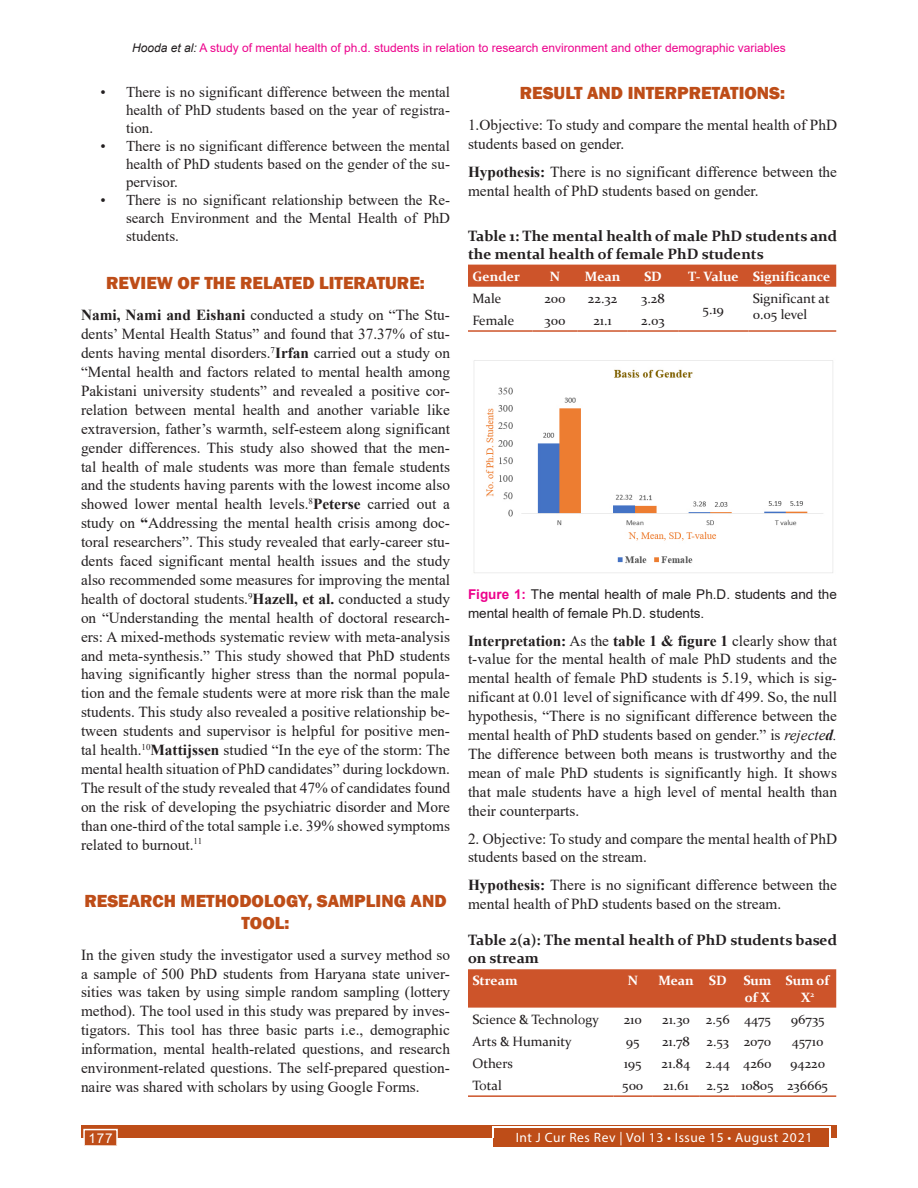
<style>
.page{position:relative;width:918px;height:1188px;background:#fff}
.page>*{position:absolute;margin:0;border:0;box-sizing:border-box;transform-origin:0 0}
.Head_1{font:800 18px/21.6px "Franklin Gothic";color:#be4d18;text-align:center}
.Text{font:15.3px/18.9px "Times New Roman";color:#231f20}
.Number_list{font:15px/18px "Times New Roman";color:#231f20;text-align:justify}
.Table_caption{font:700 15px/18px "Constantia";color:#231f20}
.Table_text{font:13.5px/16.2px "Constantia";color:#231f20}
.Figure_caption{font:13.5px/18.9px "Arial";color:#231f20}
.Table_text-2{font:700 13.5px/16.2px "Constantia";color:#fff}
.t1{font:13.5px "Myriad Pro";letter-spacing:.04em;color:#fff}
.t2{font:13.5px "Arial";color:#fff}
.t3{font:12px "Arial";color:#ed028c}
.s1{font-style:italic;color:#231f20}
.s2{font-weight:700}
.s3{font-weight:700;color:#ed028c}
.s4{font-style:italic}
.s5{font-weight:700;font-style:italic}
</style>
<div class="page">
<div style="left:81px;top:1125px;width:756px;height:13px;background:#be4d18"></div>
<div style="left:494px;top:1128px;width:335px;height:19px;background:#be4d18"></div>
<hr style="left:492px;top:1127px;width:338px;height:1px;background:#fff">
<svg style="left:492px;top:1128px;width:2px;height:10px"></svg>
<svg style="left:829px;top:1127px;width:2px;height:11px"></svg>
<div style="left:83px;top:1129px;width:35px;height:17px;background:#be4d18;border:2px solid #fff"></div>
<div style="left:468px;top:265px;width:368px;height:22px;background:#cd542a"></div>
<hr style="left:468px;top:330px;width:64px;height:2px;background:#cd542a">
<hr style="left:532px;top:330px;width:45px;height:2px;background:#cd542a">
<hr style="left:577px;top:330px;width:51px;height:2px;background:#cd542a">
<hr style="left:628px;top:330px;width:50px;height:2px;background:#cd542a">
<hr style="left:678px;top:330px;width:70px;height:2px;background:#cd542a">
<hr style="left:748px;top:330px;width:88px;height:2px;background:#cd542a">
<img style="left:473px;top:360px;width:360px;height:213px">
<div style="left:468px;top:969px;width:368px;height:39px;background:#cd542a"></div>
<hr style="left:468px;top:1095px;width:145px;height:2px;background:#cd542a">
<hr style="left:613px;top:1095px;width:39px;height:2px;background:#cd542a">
<hr style="left:652px;top:1095px;width:48px;height:2px;background:#cd542a">
<hr style="left:700px;top:1095px;width:36px;height:2px;background:#cd542a">
<hr style="left:736px;top:1095px;width:43px;height:2px;background:#cd542a">
<hr style="left:779px;top:1095px;width:57px;height:2px;background:#cd542a">
<p class="t3" style="left:132px;top:39px;width:655px"><span class="s1">Hooda et al:</span> A study of mental health of ph.d. students in relation to research environment and other demographic variables</p>
<p class="Number_list" style="left:126px;top:82px;width:326px;text-indent:-26px">• There is no significant difference between the mental health of PhD students based on the year of registra&shy;tion.</p>
<p class="Number_list" style="left:126px;top:136px;width:326px;text-indent:-26px">• There is no significant difference between the mental health of PhD students based on the gender of the su&shy;pervisor.</p>
<p class="Number_list" style="left:126px;top:190px;width:326px;text-indent:-26px">• There is no significant relationship between the Re&shy;search Environment and the Mental Health of PhD students.</p>
<p class="Head_1" style="left:106px;top:273px;width:320px">REVIEW OF THE RELATED LITERATURE:</p>
<p class="Text" style="left:81px;top:305px;width:371px;text-align:justify"><span class="s2">Nami, Nami and Eishani</span> conducted a study on “The Stu&shy;dents’ Mental Health Status” and found that 37.37% of stu&shy;dents having mental disorders.<sup>7</sup><span class="s2">Irfan</span> carried out a study on “Mental health and factors related to mental health among Pakistani university students” and revealed a positive cor&shy;relation between mental health and another variable like extraversion, father’s warmth, self-esteem along significant gender differences. This study also showed that the men&shy;tal health of male students was more than female students and the students having parents with the lowest income also showed lower mental health levels.<sup>8</sup><span class="s2">Peterse</span> carried out a study on <span class="s2">“</span>Addressing the mental health crisis among doc&shy;toral researchers”. This study revealed that early-career stu&shy;dents faced significant mental health issues and the study also recommended some measures for improving the mental health of doctoral students.<sup>9</sup><span class="s2">Hazell, et al.</span> conducted a study on “Understanding the mental health of doctoral research&shy;ers: A mixed-methods systematic review with meta-analysis and meta-synthesis.” This study showed that PhD students having significantly higher stress than the normal popula&shy;tion and the female students were at more risk than the male students. This study also revealed a positive relationship be&shy;tween students and supervisor is helpful for positive men&shy;tal health.<sup>10</sup><span class="s2">Mattijssen</span> studied “In the eye of the storm: The mental health situation of PhD candidates” during lockdown.<br>The result of the study revealed that 47% of candidates found on the risk of developing the psychiatric disorder and More than one-third of the total sample i.e. 39% showed symptoms related to burnout.<sup>11</sup></p>
<p class="Head_1" style="left:520px;top:82px;width:267px">RESULT AND INTERPRETATIONS:</p>
<p class="Text" style="left:468px;top:115px;width:371px">1.Objective: To study and compare the mental health of PhD students based on gender.</p>
<p class="Text" style="left:468px;top:162px;width:371px"><span class="s2">Hypothesis:</span> There is no significant difference between the mental health of PhD students based on gender.</p>
<p class="Table_caption" style="left:468px;top:226px;width:370px">Table 1: The mental health of male PhD students and the mental health of female PhD students</p>
<p class="Table_text-2" style="left:472px;top:267px;width:49px">Gender</p>
<p class="Table_text-2" style="left:550px;top:267px;width:12px">N</p>
<p class="Table_text-2" style="left:585px;top:267px;width:37px">Mean</p>
<p class="Table_text-2" style="left:644px;top:267px;width:19px">SD</p>
<p class="Table_text-2" style="left:688px;top:267px;width:52px">T- Value</p>
<p class="Table_text-2" style="left:753px;top:267px;width:79px">Significance</p>
<p class="Table_text" style="left:472px;top:290px;width:30px">Male</p>
<p class="Table_text" style="left:544px;top:290px;width:23px">200</p>
<p class="Table_text" style="left:588px;top:290px;width:31px">22.32</p>
<p class="Table_text" style="left:641px;top:290px;width:25px">3.28</p>
<p class="Table_text" style="left:703px;top:301px;width:23px">5.19</p>
<p class="Table_text" style="left:753px;top:290px;width:78px">Significant at<br>0.05 level</p>
<p class="Table_text" style="left:472px;top:312px;width:43px">Female</p>
<p class="Table_text" style="left:545px;top:312px;width:22px">300</p>
<p class="Table_text" style="left:593px;top:312px;width:20px">21.1</p>
<p class="Table_text" style="left:641px;top:312px;width:25px">2.03</p>
<p class="Figure_caption" style="left:468px;top:585px;width:370px"><span class="s3">Figure 1:</span> The mental health of male Ph.D. students and the mental health of female Ph.D. students.</p>
<p class="Text" style="left:468px;top:631px;width:371px;text-align:justify"><span class="s2">Interpretation:</span> As the <span class="s2">table 1 &amp; figure 1</span> clearly show that t-value for the mental health of male PhD students and the mental health of female PhD students is 5.19, which is sig&shy;nificant at 0.01 level of significance with df 499. So, the null hypothesis, “There is no significant difference between the mental health of PhD students based on gender.” is <span class="s4">rejecte</span><span class="s5">d</span><span class="s4">.<br></span>The difference between both means is trustworthy and the mean of male PhD students is significantly high. It shows that male students have a high level of mental health than their counterparts.</p>
<p class="Text" style="left:468px;top:829px;width:371px">2. Objective: To study and compare the mental health of PhD students based on the stream.</p>
<p class="Text" style="left:468px;top:875px;width:371px"><span class="s2">Hypothesis:</span> There is no significant difference between the mental health of PhD students based on the stream.</p>
<p class="Table_caption" style="left:468px;top:930px;width:371px">Table 2(a): The mental health of PhD students based on stream</p>
<p class="Table_text-2" style="left:472px;top:972px;width:47px">Stream</p>
<p class="Table_text-2" style="left:628px;top:972px;width:12px">N</p>
<p class="Table_text-2" style="left:658px;top:972px;width:37px">Mean</p>
<p class="Table_text-2" style="left:709px;top:972px;width:19px">SD</p>
<p class="Table_text-2" style="left:743px;top:972px;width:30px">Sum of X</p>
<p class="Table_text-2" style="left:786px;top:972px;width:45px;text-align:center">Sum of<br>X<sup>2</sup></p>
<p class="Table_text" style="left:472px;top:1010px;width:128px">Science &amp; Technology</p>
<p class="Table_text" style="left:624px;top:1010px;width:20px">210</p>
<p class="Table_text" style="left:662px;top:1010px;width:29px">21.30</p>
<p class="Table_text" style="left:706px;top:1010px;width:25px">2.56</p>
<p class="Table_text" style="left:744px;top:1010px;width:28px">4475</p>
<p class="Table_text" style="left:791px;top:1010px;width:35px">96735</p>
<p class="Table_text" style="left:472px;top:1033px;width:101px">Arts &amp; Humanity</p>
<p class="Table_text" style="left:626px;top:1033px;width:15px">95</p>
<p class="Table_text" style="left:662px;top:1033px;width:29px">21.78</p>
<p class="Table_text" style="left:707px;top:1033px;width:24px">2.53</p>
<p class="Table_text" style="left:744px;top:1033px;width:29px">2070</p>
<p class="Table_text" style="left:792px;top:1033px;width:33px">45710</p>
<p class="Table_text" style="left:472px;top:1055px;width:42px">Others</p>
<p class="Table_text" style="left:624px;top:1055px;width:19px">195</p>
<p class="Table_text" style="left:662px;top:1055px;width:30px">21.84</p>
<p class="Table_text" style="left:706px;top:1055px;width:26px">2.44</p>
<p class="Table_text" style="left:743px;top:1055px;width:30px">4260</p>
<p class="Table_text" style="left:790px;top:1055px;width:36px">94220</p>
<p class="Table_text" style="left:472px;top:1077px;width:31px">Total</p>
<p class="Table_text" style="left:622px;top:1077px;width:22px">500</p>
<p class="Table_text" style="left:663px;top:1077px;width:27px">21.61</p>
<p class="Table_text" style="left:706px;top:1077px;width:24px">2.52</p>
<p class="Table_text" style="left:741px;top:1077px;width:34px">10805</p>
<p class="Table_text" style="left:787px;top:1077px;width:42px">236665</p>
<p class="Head_1" style="left:84px;top:890px;width:364px">RESEARCH METHODOLOGY, SAMPLING AND<br>TOOL:</p>
<p class="Text" style="left:81px;top:945px;width:371px;text-align:justify">In the given study the investigator used a survey method so a sample of 500 PhD students from Haryana state univer&shy;sities was taken by using simple random sampling (lottery method). The tool used in this study was prepared by inves&shy;tigators. This tool has three basic parts i.e., demographic information, mental health-related questions, and research environment-related questions. The self-prepared question&shy;naire was shared with scholars by using Google Forms.</p>
<p class="t2" style="left:88px;top:1129px;width:26px">177</p>
<p class="t1" style="left:516px;top:1129px;width:298px">Int J Cur Res Rev | Vol 13 • Issue 15 • August 2021</p>
</div>
